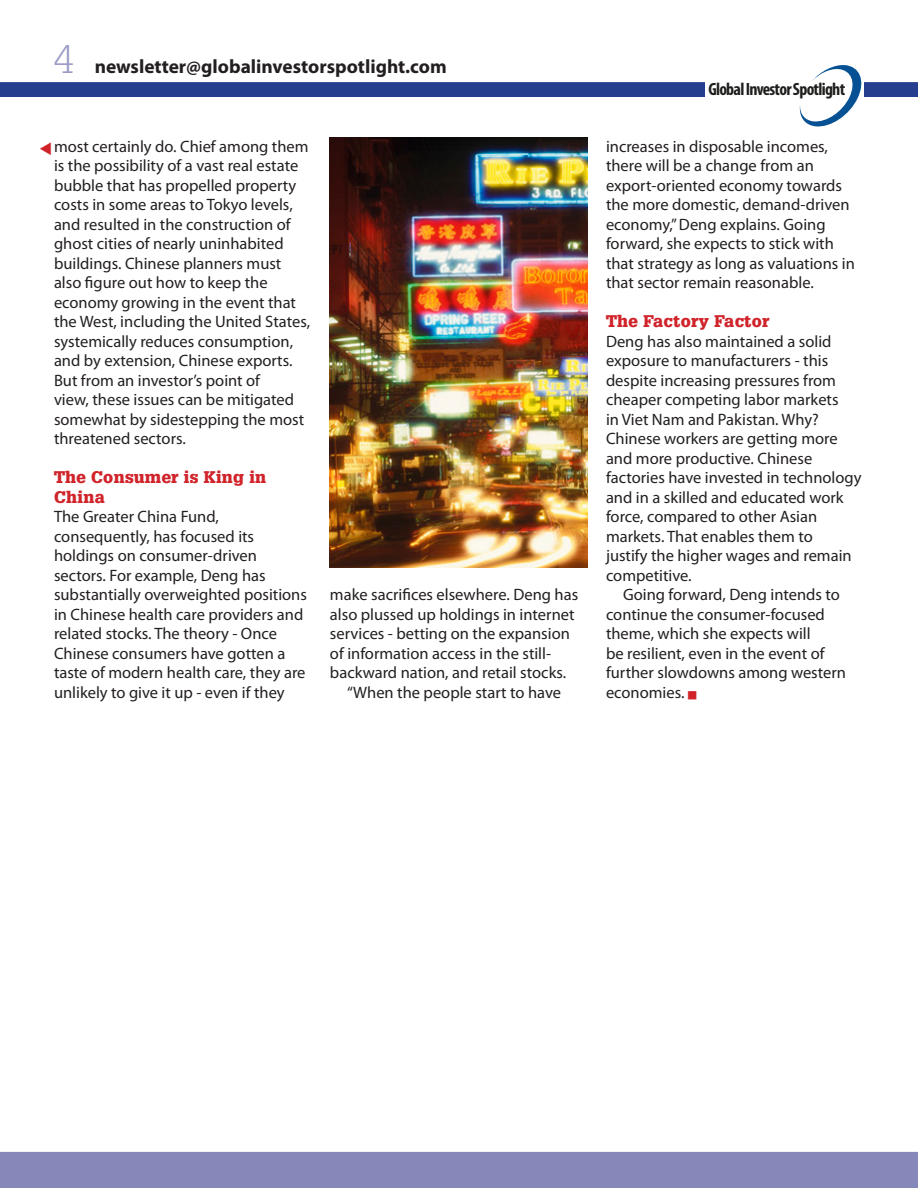
<style>
.page{position:relative;width:918px;height:1188px;background:#fff}
.page>*{position:absolute;margin:0;border:0;box-sizing:border-box;transform-origin:0 0}
.t1{font:300 39px "Glypha";color:#9b9bc6}
.t2{font:700 19.35px "Myriad Pro";color:#231f20}
.t3{font:700 condensed 17.85px "Myriad Pro";letter-spacing:-.04em;color:#1e1f1d}
.gis_body_1{font:16.5px/19.5px "Myriad Pro";color:#231f20}
.GIS_x_head{font:900 16.5px/19.5px "Glypha";letter-spacing:.02em;color:#d1232a}
.s1{color:#d1232a}
</style>
<div class="page">
<div style="left:0;top:0;width:918px;height:97px;background:#253f8e"></div>
<div style="left:0;top:0;width:918px;height:82px;background:#fff"></div>
<div style="left:706px;top:16px;width:158px;height:122px;background:#fff"></div>
<svg style="left:799px;top:65px;width:62px;height:61px"></svg>
<div style="left:0;top:1151px;width:918px;height:37px;background:#8688ba"></div>
<img style="left:329px;top:138px;width:258px;height:430px">
<p class="t1" style="left:54px;top:37px;width:21px">4</p>
<p class="t2" style="left:95px;top:54px;width:353px">newsletter@globalinvestorspotlight.com</p>
<p class="gis_body_1" style="left:54px;top:136px;width:258px">most certainly do. Chief among them is the possibility of a vast real estate bubble that has propelled property costs in some areas to Tokyo levels, and resulted in the construction of ghost cities of nearly uninhabited buildings. Chinese planners must also figure out how to keep the economy growing in the event that the West, including the United States, systemically reduces consumption, and by extension, Chinese exports.<br>But from an investor’s point of<br>view, these issues can be mitigated somewhat by sidestepping the most threatened sectors.</p>
<p class="GIS_x_head" style="left:54px;top:467px;width:214px">The Consumer is King in<br>China</p>
<p class="gis_body_1" style="left:54px;top:507px;width:254px">The Greater China Fund, consequently, has focused its holdings on consumer-driven sectors. For example, Deng has substantially overweighted positions in Chinese health care providers and related stocks. The theory - Once<br>Chinese consumers have gotten a taste of modern health care, they are unlikely to give it up - even if they</p>
<p class="gis_body_1" style="left:330px;top:585px;width:250px">make sacrifices elsewhere. Deng has also plussed up holdings in internet services - betting on the expansion of information access in the still&shy;backward nation, and retail stocks.</p>
<p class="gis_body_1" style="left:347px;top:682px;width:216px">“When the people start to have</p>
<p class="t3" style="left:708px;top:78px;width:138px">Global Investor Spotlight</p>
<p class="gis_body_1" style="left:606px;top:136px;width:250px">increases in disposable incomes, there will be a change from an export-oriented economy towards the more domestic, demand-driven economy,” Deng explains. Going forward, she expects to stick with that strategy as long as valuations in that sector remain reasonable.</p>
<p class="GIS_x_head" style="left:606px;top:311px;width:165px">The Factory Factor</p>
<p class="gis_body_1" style="left:606px;top:331px;width:257px">Deng has also maintained a solid exposure to manufacturers - this despite increasing pressures from cheaper competing labor markets<br>in Viet Nam and Pakistan. Why?<br>Chinese workers are getting more and more productive. Chinese factories have invested in technology and in a skilled and educated work force, compared to other Asian markets. That enables them to<br>justify the higher wages and remain competitive.</p>
<p class="gis_body_1" style="left:606px;top:585px;width:242px;text-indent:17px">Going forward, Deng intends to continue the consumer-focused theme, which she expects will<br>be resilient, even in the event of further slowdowns among western economies. <span class="s1">■</span></p>
</div>
